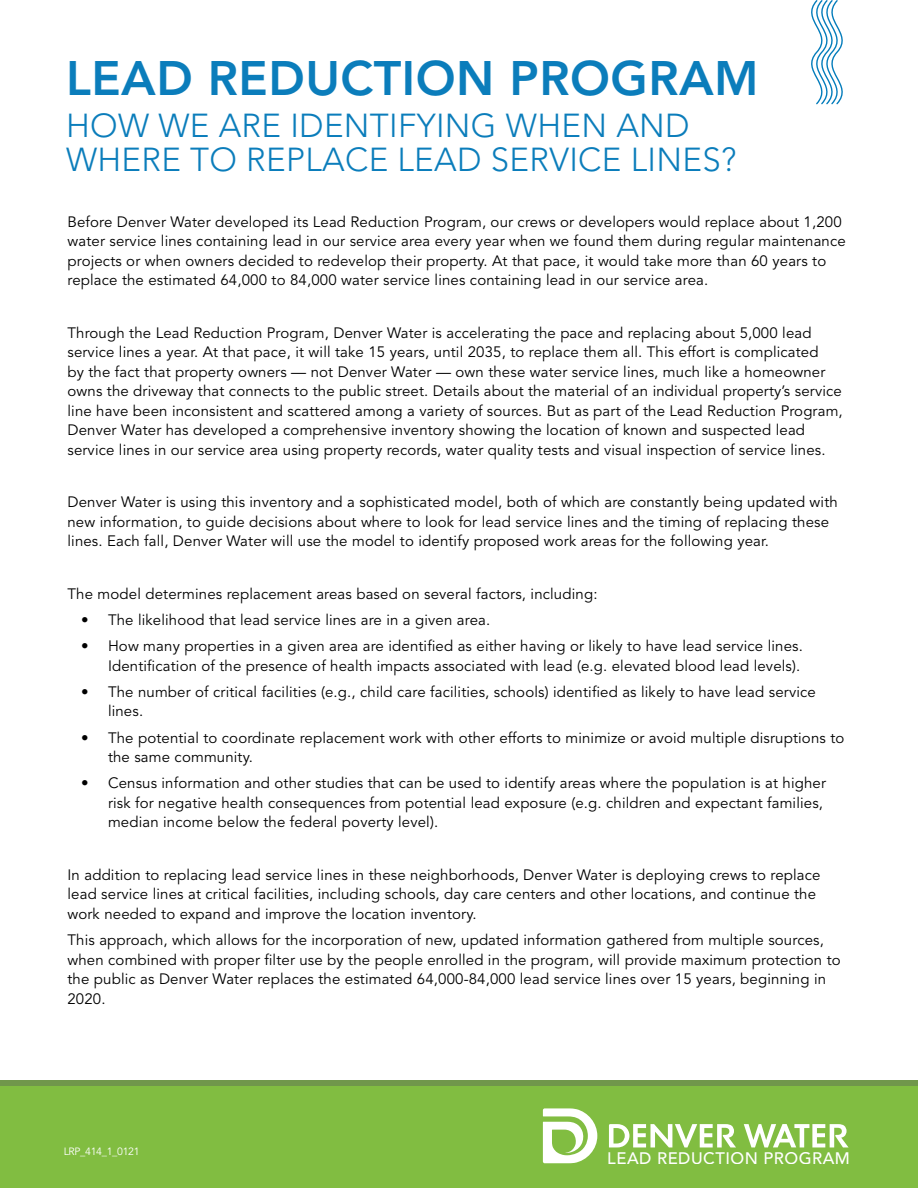
<style>
.page{position:relative;width:918px;height:1188px;background:#fff}
.page>*{position:absolute;margin:0;border:0;box-sizing:border-box;transform-origin:0 0}
.t1{font:800 48px "Avenir LT Std";letter-spacing:.01em;color:#0b7dbb}
.t2{font:300 33px/34.5px "Avenir LT Std";letter-spacing:.01em;color:#0b7dbb}
.t3{font:500 16.5px "Avenir";letter-spacing:.03em;color:#fff}
.t4{font:15px/19.5px "Avenir LT Std";letter-spacing:.01em;color:#000}
.t5{font:10.5px "Avenir LT Std";letter-spacing:-.03em;color:#fff}
</style>
<div class="page">
<div style="left:0;top:1080px;width:918px;height:108px;background:#81bd41"></div>
<div style="left:0;top:1080px;width:918px;height:6px;background:#70974b"></div>
<svg style="left:609px;top:1124px;width:127px;height:23px"></svg>
<svg style="left:744px;top:1124px;width:104px;height:23px"></svg>
<svg style="left:543px;top:1108px;width:54px;height:55px"></svg>
<svg style="left:811px;top:0;width:32px;height:105px"></svg>
<h1 class="t1" style="left:66px;top:50px;width:694px">LEAD REDUCTION PROGRAM</h1>
<h2 class="t2" style="left:66px;top:108px;width:672px">HOW WE ARE IDENTIFYING WHEN AND<br>WHERE TO REPLACE LEAD SERVICE LINES?</h2>
<p class="t4" style="left:68px;top:212px;width:780px">Before Denver Water developed its Lead Reduction Program, our crews or developers would replace about 1,200 water service lines containing lead in our service area every year when we found them during regular maintenance projects or when owners decided to redevelop their property. At that pace, it would take more than 60 years to replace the estimated 64,000 to 84,000 water service lines containing lead in our service area.</p>
<p class="t4" style="left:68px;top:323px;width:777px">Through the Lead Reduction Program, Denver Water is accelerating the pace and replacing about 5,000 lead service lines a year. At that pace, it will take 15 years, until 2035, to replace them all. This effort is complicated<br>by the fact that property owners — not Denver Water — own these water service lines, much like a homeowner owns the driveway that connects to the public street. Details about the material of an individual property’s service line have been inconsistent and scattered among a variety of sources. But as part of the Lead Reduction Program, Denver Water has developed a comprehensive inventory showing the location of known and suspected lead service lines in our service area using property records, water quality tests and visual inspection of service lines.</p>
<p class="t4" style="left:68px;top:493px;width:772px">Denver Water is using this inventory and a sophisticated model, both of which are constantly being updated with new information, to guide decisions about where to look for lead service lines and the timing of replacing these lines. Each fall, Denver Water will use the model to identify proposed work areas for the following year.</p>
<p class="t4" style="left:68px;top:584px;width:532px">The model determines replacement areas based on several factors, including:</p>
<p class="t4" style="left:81px;top:610px;width:411px">• The likelihood that lead service lines are in a given area.</p>
<p class="t4" style="left:81px;top:637px;width:723px;text-align:right">• How many properties in a given area are identified as either having or likely to have lead service lines.<br>Identification of the presence of health impacts associated with lead (e.g. elevated blood lead levels).</p>
<p class="t4" style="left:108px;top:682px;width:709px;text-indent:-27px">• The number of critical facilities (e.g., child care facilities, schools) identified as likely to have lead service lines.</p>
<p class="t4" style="left:108px;top:728px;width:738px;text-indent:-27px">• The potential to coordinate replacement work with other efforts to minimize or avoid multiple disruptions to the same community.</p>
<p class="t4" style="left:108px;top:774px;width:720px;text-indent:-27px">• Census information and other studies that can be used to identify areas where the population is at higher risk for negative health consequences from potential lead exposure (e.g. children and expectant families, median income below the federal poverty level).</p>
<p class="t4" style="left:67px;top:865px;width:755px">In addition to replacing lead service lines in these neighborhoods, Denver Water is deploying crews to replace lead service lines at critical facilities, including schools, day care centers and other locations, and continue the work needed to expand and improve the location inventory.</p>
<p class="t4" style="left:67px;top:931px;width:775px">This approach, which allows for the incorporation of new, updated information gathered from multiple sources, when combined with proper filter use by the people enrolled in the program, will provide maximum protection to the public as Denver Water replaces the estimated 64,000-84,000 lead service lines over 15 years, beginning in 2020.</p>
<p class="t5" style="left:64px;top:1146px;width:77px">LRP_414_1_0121</p>
<p class="t3" style="left:607px;top:1144px;width:244px">LEAD REDUCTION PROGRAM</p>
</div>
